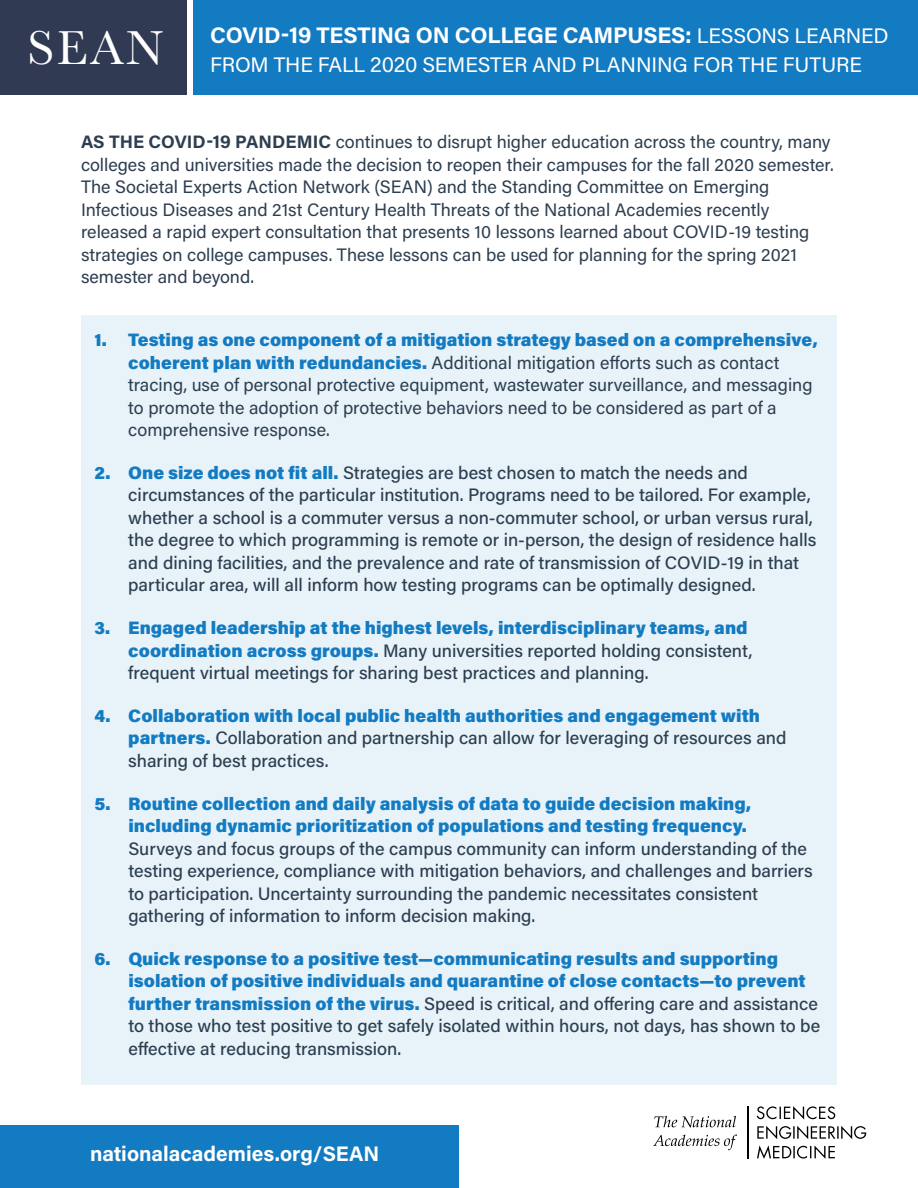
<style>
.page{position:relative;width:918px;height:1188px;background:#fff}
.page>*{position:absolute;margin:0;border:0;box-sizing:border-box;transform-origin:0 0}
.t1{font:49.5px "Baskerville";color:#fff}
.t2{font:22.5px "Acumin Variable Concept";letter-spacing:.03em;color:#fff}
.t3{font:21px "Acumin Variable Concept";letter-spacing:.01em;color:#fff}
.t4{font:21px "Acumin Variable Concept";letter-spacing:.05em;color:#fff}
.t5{font:18px/22.5px "Acumin Variable Concept";letter-spacing:.025em;color:#2c3e50}
.t6{font:18px/22.5px "Acumin Variable Concept";letter-spacing:.085em;color:#137bc2;text-align:right}
.s1{font-size:21px}
.s2{color:#137bc2}
.s3{color:#2c3e50}
</style>
<div class="page">
<div style="left:81px;top:315px;width:756px;height:769px;background:#e7f2f9"></div>
<div style="left:0;top:0;width:187px;height:94px;background:#303a53"></div>
<div style="left:194px;top:0;width:724px;height:94px;background:#137bc2"></div>
<hr style="left:747px;top:1106px;width:1px;height:53px;background:#000">
<svg style="left:653px;top:1135px;width:84px;height:15px"></svg>
<svg style="left:654px;top:1116px;width:82px;height:11px"></svg>
<svg style="left:757px;top:1145px;width:78px;height:14px"></svg>
<svg style="left:757px;top:1126px;width:109px;height:13px"></svg>
<svg style="left:757px;top:1106px;width:78px;height:14px"></svg>
<div style="left:0;top:1126px;width:459px;height:62px;background:#137bc2"></div>
<h1 class="t1" style="left:28px;top:16px;width:137px">SEAN</h1>
<p class="t2" style="left:210px;top:20px;width:680px">COVID-19 TESTING ON COLLEGE CAMPUSES: <span class="s1">LESSONS LEARNED</span></p>
<p class="t3" style="left:210px;top:50px;width:653px">FROM THE FALL 2020 SEMESTER AND PLANNING FOR THE FUTURE</p>
<p class="t5" style="left:81px;top:130px;width:754px">AS THE COVID-19 PANDEMIC continues to disrupt higher education across the country, many colleges and universities made the decision to reopen their campuses for the fall 2020 semester.<br>The Societal Experts Action Network (SEAN) and the Standing Committee on Emerging Infectious Diseases and 21st Century Health Threats of the National Academies recently released a rapid expert consultation that presents 10 lessons learned about COVID-19 testing strategies on college campuses. These lessons can be used for planning for the spring 2021 semester and beyond.</p>
<p class="t5" style="left:128px;top:328px;width:689px;text-indent:-34px"><span class="s2">1. Testing as one component of a mitigation strategy based on a comprehensive, coherent plan with redundancies.</span> Additional mitigation efforts such as contact tracing, use of personal protective equipment, wastewater surveillance, and messaging to promote the adoption of protective behaviors need to be considered as part of a comprehensive response.</p>
<p class="t5" style="left:128px;top:461px;width:689px;text-indent:-34px"><span class="s2">2. One size does not fit all.</span> Strategies are best chosen to match the needs and circumstances of the particular institution. Programs need to be tailored. For example, whether a school is a commuter versus a non-commuter school, or urban versus rural, the degree to which programming is remote or in-person, the design of residence halls and dining facilities, and the prevalence and rate of transmission of COVID-19 in that particular area, will all inform how testing programs can be optimally designed.</p>
<p class="t5" style="left:128px;top:616px;width:625px;text-indent:-34px"><span class="s2">3. Engaged leadership at the highest levels, interdisciplinary teams, and coordination across groups.</span> Many universities reported holding consistent, frequent virtual meetings for sharing best practices and planning.</p>
<p class="t5" style="left:128px;top:704px;width:659px;text-indent:-34px"><span class="s2">4. Collaboration with local public health authorities and engagement with partners.</span> Collaboration and partnership can allow for leveraging of resources and sharing of best practices.</p>
<p class="t6" style="left:95px;top:792px;width:656px">5. Routine collection and daily analysis of data to guide decision making, including dynamic prioritization of populations and testing frequency.</p>
<p class="t5" style="left:128px;top:837px;width:685px">Surveys and focus groups of the campus community can inform understanding of the testing experience, compliance with mitigation behaviors, and challenges and barriers to participation. Uncertainty surrounding the pandemic necessitates consistent gathering of information to inform decision making.</p>
<p class="t6" style="left:128px;top:947px;width:693px;text-align:left;text-indent:-34px">6. Quick response to a positive test—communicating results and supporting isolation of positive individuals and quarantine of close contacts—to prevent further transmission of the virus. <span class="s3">Speed is critical, and offering care and assistance to those who test positive to get safely isolated within hours, not days, has shown to be effective at reducing transmission.</span></p>
<p class="t4" style="left:90px;top:1139px;width:290px">nationalacademies.org/SEAN</p>
</div>
